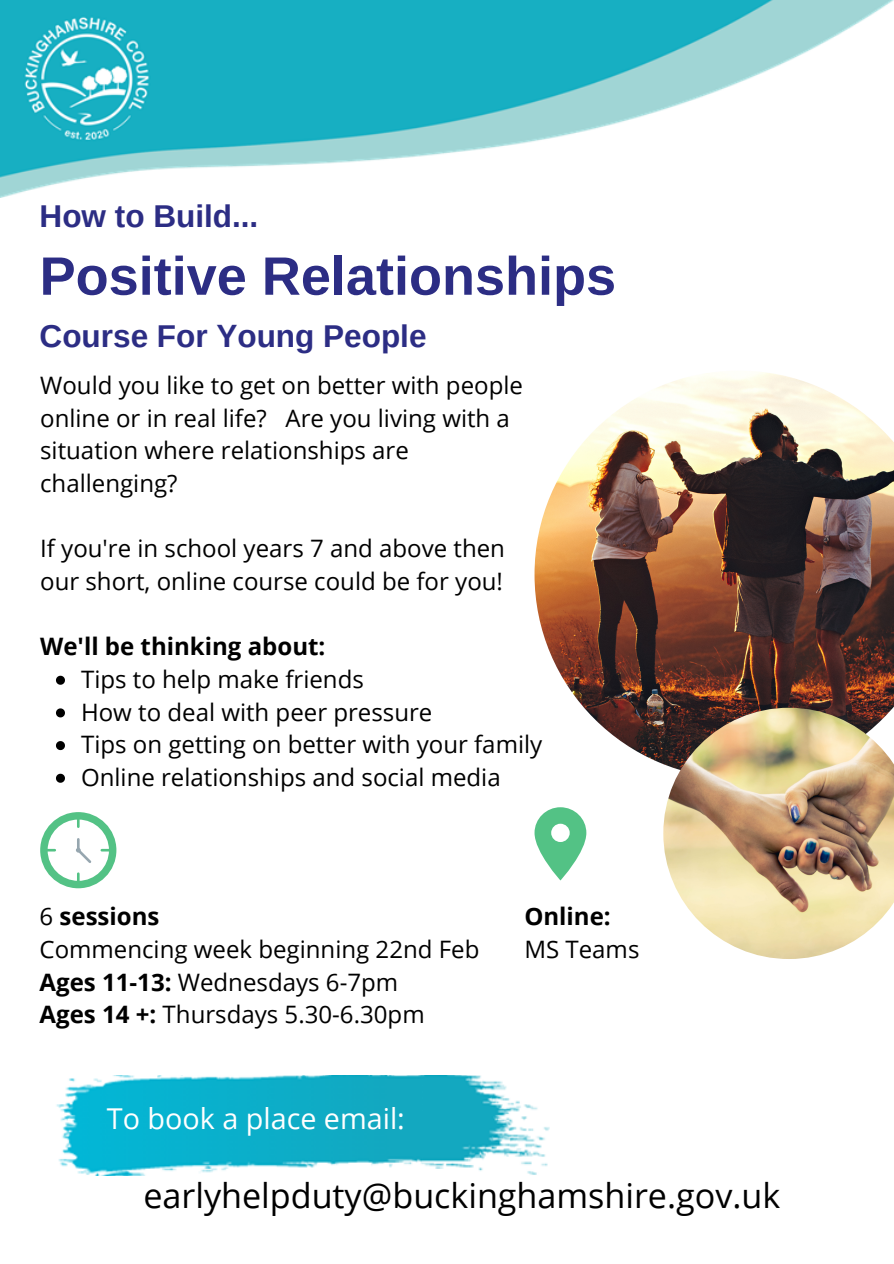
<style>
.page{position:relative;width:894px;height:1264px;background:#fff}
.page>*{position:absolute;margin:0;border:0;box-sizing:border-box;transform-origin:0 0}
.t1{font:700 54px "Arimo";color:#2c2d84}
.t2{font:34.05px "Open Sans";color:#000}
.t3{font:700 31.5px "Arimo";color:#2c2d84}
.t4{font:28.8px "Open Sans";color:#fff}
.t5{font:24px/32.7px "Open Sans";color:#000}
.t6{font:700 24px "Open Sans";color:#000}
.s1{font-weight:400}
.s2{font-weight:700}
</style>
<div class="page">
<img style="left:0;top:0;width:893px;height:197px">
<svg style="left:56px;top:675px;width:9px;height:9px"></svg>
<svg style="left:56px;top:708px;width:9px;height:9px"></svg>
<svg style="left:56px;top:741px;width:9px;height:9px"></svg>
<svg style="left:56px;top:773px;width:9px;height:9px"></svg>
<img style="left:534px;top:372px;width:359px;height:392px">
<img style="left:56px;top:1075px;width:493px;height:100px">
<img style="left:663px;top:707px;width:230px;height:252px">
<div style="left:40px;top:812px;width:76px;height:76px;background:#53c285;border-radius:50%"></div>
<div style="left:48px;top:819px;width:61px;height:61px;background:#fff;border-radius:50%"></div>
<svg style="left:77px;top:819px;width:3px;height:7px"></svg>
<svg style="left:77px;top:873px;width:3px;height:7px"></svg>
<svg style="left:102px;top:848px;width:7px;height:3px"></svg>
<svg style="left:48px;top:848px;width:7px;height:3px"></svg>
<svg style="left:76px;top:839px;width:16px;height:24px"></svg>
<svg style="left:534px;top:807px;width:52px;height:73px"></svg>
<p class="t3" style="left:40px;top:199px;width:220px">How to Build...</p>
<p class="t1" style="left:40px;top:246px;width:578px">Positive Relationships</p>
<p class="t3" style="left:40px;top:318px;width:388px">Course For Young People</p>
<p class="t5" style="left:40px;top:368px;width:484px">Would you like to get on better with people online or in real life? Are you living with a situation where relationships are challenging?</p>
<p class="t5" style="left:40px;top:532px;width:466px">If you're in school years 7 and above then our short, online course could be for you!</p>
<p class="t6" style="left:40px;top:630px;width:287px">We'll be thinking about:</p>
<p class="t5" style="left:81px;top:662px;width:284px">Tips to help make friends</p>
<p class="t5" style="left:81px;top:695px;width:353px">How to deal with peer pressure</p>
<p class="t5" style="left:81px;top:727px;width:462px">Tips on getting on better with your family</p>
<p class="t5" style="left:81px;top:760px;width:421px">Online relationships and social media</p>
<p class="t6" style="left:40px;top:899px;width:121px"><span class="s1">6</span> sessions</p>
<p class="t5" style="left:40px;top:932px;width:441px">Commencing week beginning 22nd Feb</p>
<p class="t5" style="left:40px;top:965px;width:360px"><span class="s2">Ages 11-13:</span> Wednesdays 6-7pm</p>
<p class="t5" style="left:40px;top:997px;width:386px"><span class="s2">Ages 14 +:</span> Thursdays 5.30-6.30pm</p>
<p class="t4" style="left:107px;top:1097px;width:299px">To book a place email:</p>
<p class="t6" style="left:524px;top:899px;width:88px">Online:</p>
<p class="t5" style="left:524px;top:932px;width:117px">MS Teams</p>
<p class="t2" style="left:143px;top:1171px;width:638px">earlyhelpduty@buckinghamshire.gov.uk</p>
</div>
